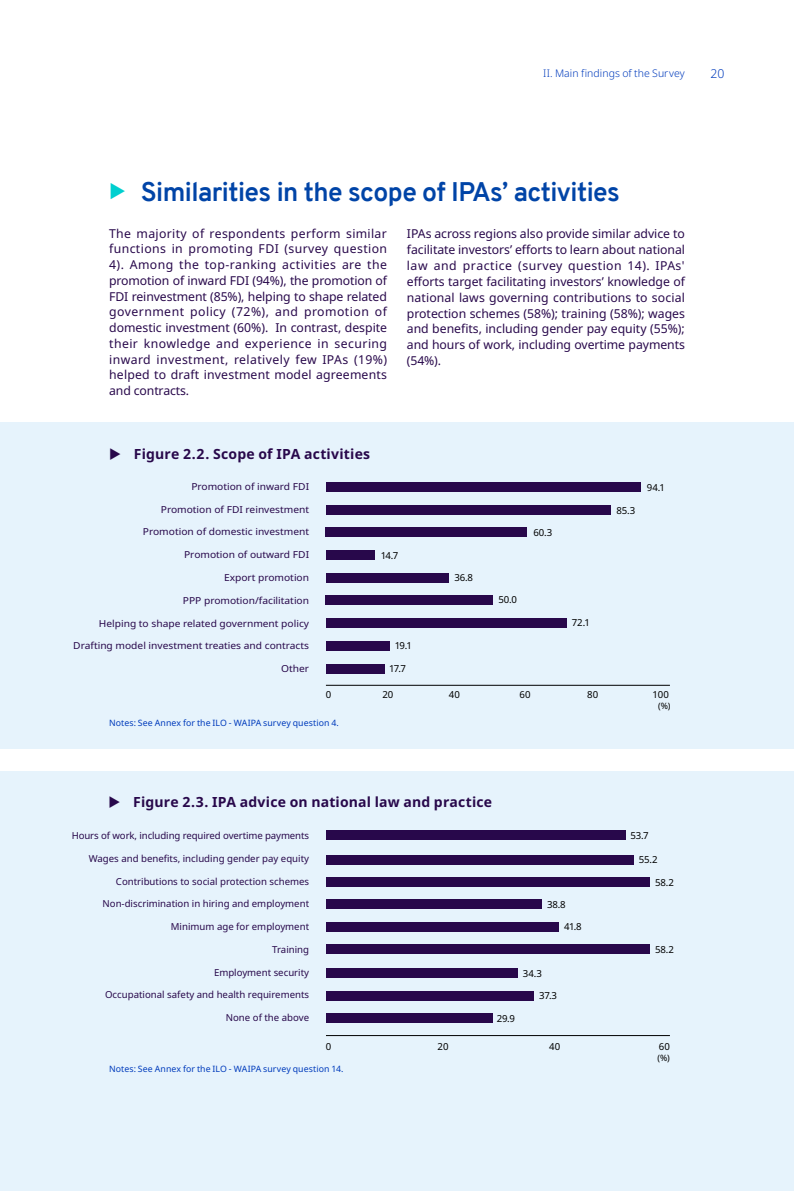
<style>
.page{position:relative;width:794px;height:1191px;background:#fff}
.page>*{position:absolute;margin:0;border:0;box-sizing:border-box;transform-origin:0 0}
.t1{font:700 26.25px "Overpass";letter-spacing:-.02em;color:#0044a7}
.t2{font:700 14px "Noto Sans";letter-spacing:.015em;color:#28084b}
.t3{font:12.25px/15.8px "Noto Sans";letter-spacing:-.005em;color:#28084b;text-align:justify}
.t4{font:300 12.25px "Noto Sans";color:#003bbc}
.t5{font:300 10.5px "Noto Sans";letter-spacing:.005em;color:#003bbc}
.t6{font:9.62px "Noto Sans";color:#28084b}
.t7{font:9.62px "Noto Sans";color:#28084b;scale:1.06 1}
.t8{font:9.62px "Noto Sans";letter-spacing:-.01em;color:#000}
.t9{font:8.75px "Noto Sans";letter-spacing:.005em;color:#003bbc}
.t10{font:8.75px "Noto Sans";color:#000}
</style>
<div class="page">
<div style="left:0;top:423px;width:794px;height:326px;background:#e6f3fc"></div>
<div style="left:0;top:771px;width:793px;height:420px;background:#e6f3fc"></div>
<div style="left:326px;top:482px;width:314px;height:10px;background:#28084b"></div>
<div style="left:326px;top:505px;width:285px;height:10px;background:#28084b"></div>
<div style="left:326px;top:527px;width:201px;height:10px;background:#28084b"></div>
<div style="left:326px;top:550px;width:49px;height:10px;background:#28084b"></div>
<div style="left:326px;top:573px;width:122px;height:9px;background:#28084b"></div>
<div style="left:326px;top:595px;width:167px;height:9px;background:#28084b"></div>
<div style="left:326px;top:618px;width:241px;height:10px;background:#28084b"></div>
<div style="left:326px;top:641px;width:63px;height:10px;background:#28084b"></div>
<div style="left:326px;top:664px;width:58px;height:9px;background:#28084b"></div>
<hr style="left:326px;top:685px;width:344px;height:1px;background:#000">
<div style="left:326px;top:830px;width:299px;height:10px;background:#28084b"></div>
<div style="left:326px;top:854px;width:307px;height:10px;background:#28084b"></div>
<div style="left:326px;top:877px;width:324px;height:9px;background:#28084b"></div>
<div style="left:326px;top:899px;width:216px;height:10px;background:#28084b"></div>
<div style="left:326px;top:922px;width:233px;height:9px;background:#28084b"></div>
<div style="left:326px;top:944px;width:324px;height:10px;background:#28084b"></div>
<div style="left:326px;top:968px;width:191px;height:10px;background:#28084b"></div>
<div style="left:326px;top:991px;width:207px;height:9px;background:#28084b"></div>
<div style="left:326px;top:1013px;width:166px;height:10px;background:#28084b"></div>
<hr style="left:326px;top:1035px;width:344px;height:1px;background:#000">
<p class="t5" style="left:543px;top:66px;width:143px">II. Main findings of the Survey</p>
<p class="t4" style="left:710px;top:65px;width:16px">20</p>
<h1 class="t1" style="left:141px;top:173px;width:481px">Similarities in the scope of IPAs’ activities</h1>
<p class="t3" style="left:109px;top:226px;width:279px">The majority of respondents perform similar functions in promoting FDI (survey question 4). Among the top-ranking activities are the promotion of inward FDI (94%), the promotion of FDI reinvestment (85%), helping to shape related government policy (72%), and promotion of domestic investment (60%). In contrast, despite their knowledge and experience in securing inward investment, relatively few IPAs (19%) helped to draft investment model agreements and contracts.</p>
<p class="t3" style="left:407px;top:225px;width:279px">IPAs across regions also provide similar advice to facilitate investors’ efforts to learn about national law and practice (survey question 14). IPAs' efforts target facilitating investors’ knowledge of national laws governing contributions to social protection schemes (58%); training (58%); wages and benefits, including gender pay equity (55%); and hours of work, including overtime payments (54%).</p>
<p class="t2" style="left:134px;top:444px;width:238px">Figure 2.2. Scope of IPA activities</p>
<p class="t7" style="left:191px;top:480px;width:113px">Promotion of inward FDI</p>
<p class="t7" style="left:161px;top:502px;width:141px">Promotion of FDI reinvestment</p>
<p class="t7" style="left:143px;top:525px;width:158px">Promotion of domestic investment</p>
<p class="t7" style="left:184px;top:548px;width:119px">Promotion of outward FDI</p>
<p class="t7" style="left:224px;top:571px;width:82px">Export promotion</p>
<p class="t7" style="left:183px;top:593px;width:121px">PPP promotion/facilitation</p>
<p class="t7" style="left:99px;top:616px;width:200px">Helping to shape related government policy</p>
<p class="t7" style="left:73px;top:639px;width:224px">Drafting model investment treaties and contracts</p>
<p class="t7" style="left:281px;top:662px;width:28px">Other</p>
<p class="t8" style="left:381px;top:548px;width:19px">14.7</p>
<p class="t8" style="left:395px;top:639px;width:19px">19.1</p>
<p class="t8" style="left:389px;top:662px;width:18px">17.7</p>
<p class="t8" style="left:454px;top:571px;width:20px">36.8</p>
<p class="t8" style="left:533px;top:525px;width:20px">60.3</p>
<p class="t8" style="left:498px;top:593px;width:20px">50.0</p>
<p class="t8" style="left:572px;top:616px;width:19px">72.1</p>
<p class="t8" style="left:616px;top:503px;width:20px">85.3</p>
<p class="t8" style="left:647px;top:480px;width:19px">94.1</p>
<p class="t8" style="left:326px;top:688px;width:7px">0</p>
<p class="t8" style="left:382px;top:688px;width:13px">20</p>
<p class="t8" style="left:449px;top:688px;width:13px">40</p>
<p class="t8" style="left:519px;top:688px;width:13px">60</p>
<p class="t8" style="left:587px;top:688px;width:13px">80</p>
<p class="t8" style="left:652px;top:688px;width:18px">100</p>
<p class="t9" style="left:109px;top:717px;width:231px">Notes: See Annex for the ILO - WAIPA survey question 4.</p>
<p class="t2" style="left:133px;top:792px;width:360px">Figure 2.3. IPA advice on national law and practice</p>
<p class="t6" style="left:72px;top:829px;width:239px">Hours of work, including required overtime payments</p>
<p class="t6" style="left:89px;top:851px;width:222px">Wages and benefits, including gender pay equity</p>
<p class="t6" style="left:116px;top:874px;width:195px">Contributions to social protection schemes</p>
<p class="t6" style="left:103px;top:897px;width:208px">Non-discrimination in hiring and employment</p>
<p class="t6" style="left:171px;top:920px;width:140px">Minimum age for employment</p>
<p class="t6" style="left:272px;top:942px;width:38px">Training</p>
<p class="t6" style="left:214px;top:965px;width:97px">Employment security</p>
<p class="t6" style="left:105px;top:988px;width:205px">Occupational safety and health requirements</p>
<p class="t6" style="left:226px;top:1011px;width:85px">None of the above</p>
<p class="t8" style="left:497px;top:1011px;width:20px">29.9</p>
<p class="t8" style="left:547px;top:897px;width:20px">38.8</p>
<p class="t8" style="left:564px;top:919px;width:19px">41.8</p>
<p class="t8" style="left:523px;top:966px;width:20px">34.3</p>
<p class="t8" style="left:539px;top:989px;width:19px">37.3</p>
<p class="t10" style="left:658px;top:699px;width:14px">(%)</p>
<p class="t8" style="left:630px;top:828px;width:20px">53.7</p>
<p class="t8" style="left:639px;top:852px;width:20px">55.2</p>
<p class="t8" style="left:655px;top:875px;width:20px">58.2</p>
<p class="t8" style="left:655px;top:942px;width:20px">58.2</p>
<p class="t8" style="left:326px;top:1039px;width:7px">0</p>
<p class="t8" style="left:437px;top:1039px;width:13px">20</p>
<p class="t8" style="left:549px;top:1039px;width:13px">40</p>
<p class="t8" style="left:659px;top:1039px;width:13px">60</p>
<p class="t9" style="left:109px;top:1062px;width:236px">Notes: See Annex for the ILO - WAIPA survey question 14.</p>
<p class="t10" style="left:657px;top:1051px;width:14px">(%)</p>
</div>
